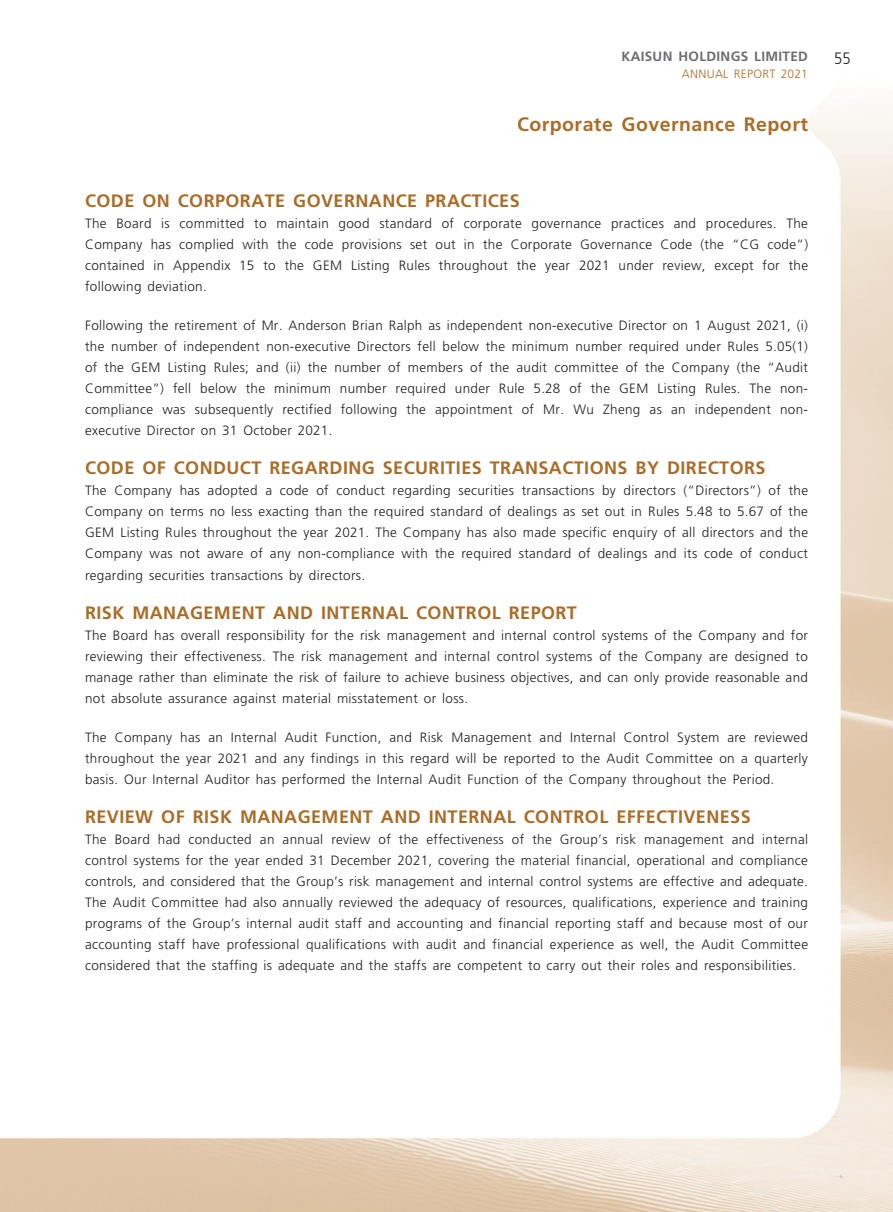
<style>
.page{position:relative;width:893px;height:1212px;background:#fff}
.page>*{position:absolute;margin:0;border:0;box-sizing:border-box;transform-origin:0 0}
.t1{font:700 19.5px "Frutiger LT Std";letter-spacing:.025em;color:#a96d28}
._03_H1{font:700 18px "Frutiger LT Std";letter-spacing:.025em;color:#a96d28}
.t2{font:300 16.5px "Frutiger LT Std";color:#231f20;scale:.9 1}
._11_P0{font:300 13.5px/21px "Frutiger LT Std";letter-spacing:.025em;color:#231f20;text-align:justify}
.t3{font:700 13.5px "Frutiger LT Std";letter-spacing:.025em;color:#6c6d70}
.t4{font:300 12px "Frutiger LT Std";letter-spacing:.025em;color:#a96d28}
</style>
<div class="page">
<img style="left:0;top:107px;width:893px;height:1105px">
<p class="t3" style="left:621px;top:48px;width:188px">KAISUN HOLDINGS LIMITED</p>
<p class="t2" style="left:834px;top:49px;width:20px">55</p>
<p class="t4" style="left:682px;top:67px;width:128px">ANNUAL REPORT 2021</p>
<h1 class="t1" style="left:517px;top:113px;width:292px">Corporate Governance Report</h1>
<p class="_03_H1" style="left:85px;top:191px;width:436px">CODE ON CORPORATE GOVERNANCE PRACTICES</p>
<p class="_11_P0" style="left:85px;top:213px;width:725px">The Board is committed to maintain good standard of corporate governance practices and procedures. The Company has complied with the code provisions set out in the Corporate Governance Code (the “CG code”) contained in Appendix 15 to the GEM Listing Rules throughout the year 2021 under review, except for the following deviation.</p>
<p class="_11_P0" style="left:85px;top:315px;width:725px">Following the retirement of Mr. Anderson Brian Ralph as independent non-executive Director on 1 August 2021, (i) the number of independent non-executive Directors fell below the minimum number required under Rules 5.05(1) of the GEM Listing Rules; and (ii) the number of members of the audit committee of the Company (the “Audit Committee”) fell below the minimum number required under Rule 5.28 of the GEM Listing Rules. The non&shy;compliance was subsequently rectified following the appointment of Mr. Wu Zheng as an independent non&shy;executive Director on 31 October 2021.</p>
<p class="_03_H1" style="left:85px;top:458px;width:682px">CODE OF CONDUCT REGARDING SECURITIES TRANSACTIONS BY DIRECTORS</p>
<p class="_11_P0" style="left:85px;top:480px;width:725px">The Company has adopted a code of conduct regarding securities transactions by directors (“Directors”) of the Company on terms no less exacting than the required standard of dealings as set out in Rules 5.48 to 5.67 of the GEM Listing Rules throughout the year 2021. The Company has also made specific enquiry of all directors and the Company was not aware of any non-compliance with the required standard of dealings and its code of conduct regarding securities transactions by directors.</p>
<p class="_03_H1" style="left:85px;top:602px;width:493px">RISK MANAGEMENT AND INTERNAL CONTROL REPORT</p>
<p class="_11_P0" style="left:85px;top:624px;width:724px">The Board has overall responsibility for the risk management and internal control systems of the Company and for reviewing their effectiveness. The risk management and internal control systems of the Company are designed to manage rather than eliminate the risk of failure to achieve business objectives, and can only provide reasonable and not absolute assurance against material misstatement or loss.</p>
<p class="_11_P0" style="left:85px;top:726px;width:724px">The Company has an Internal Audit Function, and Risk Management and Internal Control System are reviewed throughout the year 2021 and any findings in this regard will be reported to the Audit Committee on a quarterly basis. Our Internal Auditor has performed the Internal Audit Function of the Company throughout the Period.</p>
<p class="_03_H1" style="left:85px;top:806px;width:667px">REVIEW OF RISK MANAGEMENT AND INTERNAL CONTROL EFFECTIVENESS</p>
<p class="_11_P0" style="left:85px;top:828px;width:724px">The Board had conducted an annual review of the effectiveness of the Group’s risk management and internal control systems for the year ended 31 December 2021, covering the material financial, operational and compliance controls, and considered that the Group’s risk management and internal control systems are effective and adequate.<br>The Audit Committee had also annually reviewed the adequacy of resources, qualifications, experience and training programs of the Group’s internal audit staff and accounting and financial reporting staff and because most of our accounting staff have professional qualifications with audit and financial experience as well, the Audit Committee considered that the staffing is adequate and the staffs are competent to carry out their roles and responsibilities.</p>
</div>
